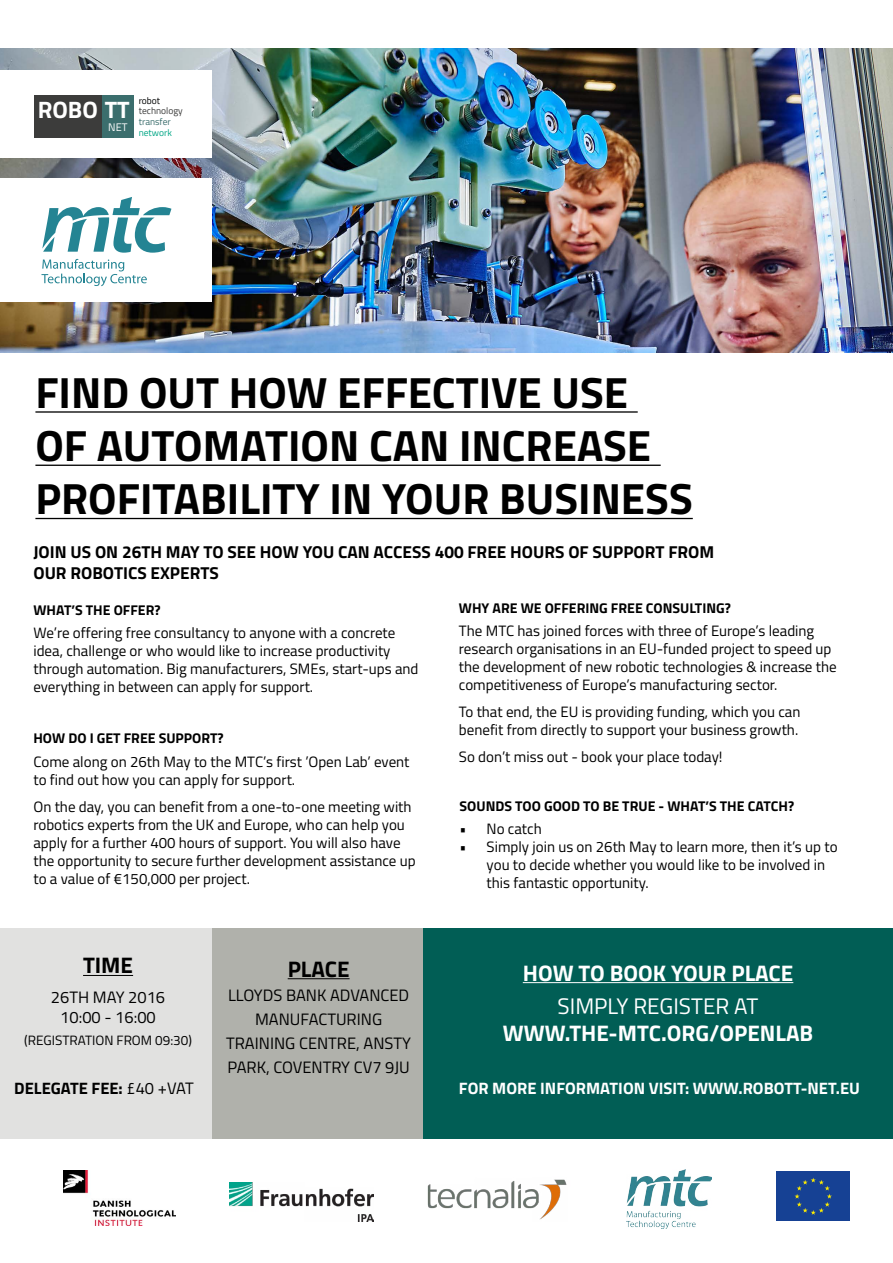
<style>
.page{position:relative;width:893px;height:1263px;background:#fff}
.page>*{position:absolute;margin:0;border:0;box-sizing:border-box;transform-origin:0 0}
.t1{font:700 43.8px/53.2px "Titillium Web";color:#000}
.t2{font:700 23.7px "Titillium Web";color:#fff}
.t3{font:700 22.5px "Titillium Web";color:#fff}
.t4{font:22.5px "Titillium Web";color:#fff}
.t5{font:700 22.5px "Titillium Web";color:#000}
.t6{font:700 17.25px/20.7px "Titillium Web";color:#000}
.t7{font:16.5px/24px "Titillium Web";color:#000;text-align:center}
.t8{font:700 16.5px "Titillium Web";color:#fff}
.t9{font:700 16.5px "Titillium Web";color:#000}
.t10{font:15px/18px "Titillium Web";color:#000}
.t11{font:700 14.1px "Titillium Web";color:#000}
.t12{font:13.5px "Titillium Web";color:#000}
.t13{font:10.95px "Titillium Web";color:#fff}
.t14{font:9.45px "Titillium Web";color:#3c3c3b}
.t15{font:9.45px "Titillium Web";color:#3b6e6d}
.t16{font:9.45px "Titillium Web";color:#00a685}
.t17{font:9.45px "Titillium Web";color:#010202}
.s1{font-weight:400}
</style>
<div class="page">
<div style="left:212px;top:928px;width:211px;height:211px;background:#b0b1ab"></div>
<div style="left:0;top:928px;width:212px;height:211px;background:#e1e1e0"></div>
<div style="left:423px;top:928px;width:470px;height:211px;background:#015e55"></div>
<img style="left:64px;top:1170px;width:111px;height:55px">
<img style="left:427px;top:1179px;width:140px;height:41px">
<img style="left:627px;top:1170px;width:85px;height:58px">
<div style="left:776px;top:1172px;width:74px;height:49px;background:#164194"></div>
<svg style="left:794px;top:1178px;width:38px;height:37px"></svg>
<img style="left:0;top:49px;width:893px;height:304px">
<hr style="left:35px;top:411px;width:603px;height:2px;background:#000">
<hr style="left:35px;top:465px;width:626px;height:1px;background:#000">
<hr style="left:35px;top:518px;width:658px;height:1px;background:#000">
<hr style="left:523px;top:982px;width:270px;height:1px;background:#fff">
<hr style="left:83px;top:975px;width:50px;height:1px;background:#000">
<hr style="left:288px;top:978px;width:62px;height:1px;background:#000">
<img style="left:230px;top:1182px;width:144px;height:40px">
<div style="left:0;top:70px;width:211px;height:88px;background:#fff"></div>
<div style="left:34px;top:96px;width:100px;height:42px;background:#3c3c3b"></div>
<div style="left:102px;top:96px;width:31px;height:42px;background:#3b6e6d"></div>
<div style="left:0;top:179px;width:212px;height:123px;background:#fff"></div>
<svg style="left:41px;top:259px;width:106px;height:27px"></svg>
<svg style="left:42px;top:197px;width:129px;height:56px"></svg>
<h2 class="t2" style="left:38px;top:91px;width:93px">ROBO TT</h2>
<p class="t13" style="left:108px;top:119px;width:21px">NET</p>
<p class="t17" style="left:139px;top:93px;width:23px">robot</p>
<p class="t15" style="left:139px;top:115px;width:34px">transfer</p>
<p class="t16" style="left:139px;top:125px;width:35px">network</p>
<p class="t14" style="left:139px;top:104px;width:46px">technology</p>
<h1 class="t1" style="left:35px;top:364px;width:659px">FIND OUT HOW EFFECTIVE USE<br>OF AUTOMATION CAN INCREASE<br>PROFITABILITY IN YOUR BUSINESS</h1>
<p class="t6" style="left:33px;top:541px;width:682px">JOIN US ON 26TH MAY TO SEE HOW YOU CAN ACCESS 400 FREE HOURS OF SUPPORT FROM<br>OUR ROBOTICS EXPERTS</p>
<p class="t11" style="left:33px;top:599px;width:129px">WHAT’S THE OFFER?</p>
<p class="t10" style="left:33px;top:623px;width:387px">We’re offering free consultancy to anyone with a concrete idea, challenge or who would like to increase productivity through automation. Big manufacturers, SMEs, start-ups and everything in between can apply for support.</p>
<p class="t11" style="left:33px;top:727px;width:192px">HOW DO I GET FREE SUPPORT?</p>
<p class="t10" style="left:33px;top:752px;width:378px">Come along on 26th May to the MTC’s first ’Open Lab’ event to find out how you can apply for support.</p>
<p class="t10" style="left:33px;top:797px;width:384px">On the day, you can benefit from a one-to-one meeting with robotics experts from the UK and Europe, who can help you apply for a further 400 hours of support. You will also have the opportunity to secure further development assistance up to a value of €150,000 per project.</p>
<h3 class="t5" style="left:83px;top:948px;width:52px">TIME</h3>
<p class="t7" style="left:51px;top:987px;width:116px;line-height:19.8px">26TH MAY 2016<br>10:00 - 16:00</p>
<p class="t12" style="left:24px;top:1030px;width:169px">(REGISTRATION FROM 09:30)</p>
<p class="t9" style="left:14px;top:1075px;width:181px">DELEGATE FEE: <span class="s1">£40 +VAT</span></p>
<h3 class="t5" style="left:288px;top:951px;width:63px">PLACE</h3>
<p class="t7" style="left:226px;top:982px;width:186px">LLOYDS BANK ADVANCED<br>MANUFACTURING<br>TRAINING CENTRE, ANSTY<br>PARK, COVENTRY CV7 9JU</p>
<p class="t11" style="left:459px;top:597px;width:273px">WHY ARE WE OFFERING FREE CONSULTING?</p>
<p class="t10" style="left:459px;top:621px;width:379px">The MTC has joined forces with three of Europe’s leading research organisations in an EU-funded project to speed up the development of new robotic technologies &amp; increase the competitiveness of Europe’s manufacturing sector.</p>
<p class="t10" style="left:459px;top:702px;width:343px">To that end, the EU is providing funding, which you can benefit from directly to support your business growth.</p>
<p class="t10" style="left:459px;top:747px;width:265px">So don’t miss out - book your place today!</p>
<p class="t11" style="left:460px;top:795px;width:336px">SOUNDS TOO GOOD TO BE TRUE - WHAT’S THE CATCH?</p>
<p class="t10" style="left:460px;top:819px;width:84px">• No catch</p>
<p class="t10" style="left:487px;top:837px;width:352px;text-indent:-27px">• Simply join us on 26th May to learn more, then it’s up to you to decide whether you would like to be involved in this fantastic opportunity.</p>
<h3 class="t3" style="left:523px;top:955px;width:272px">HOW TO BOOK YOUR PLACE</h3>
<h3 class="t4" style="left:558px;top:989px;width:202px">SIMPLY REGISTER AT</h3>
<h3 class="t3" style="left:503px;top:1015px;width:312px">WWW.THE-MTC.ORG/OPENLAB</h3>
<p class="t8" style="left:459px;top:1075px;width:403px">FOR MORE INFORMATION VISIT: WWW.ROBOTT-NET.EU</p>
</div>
